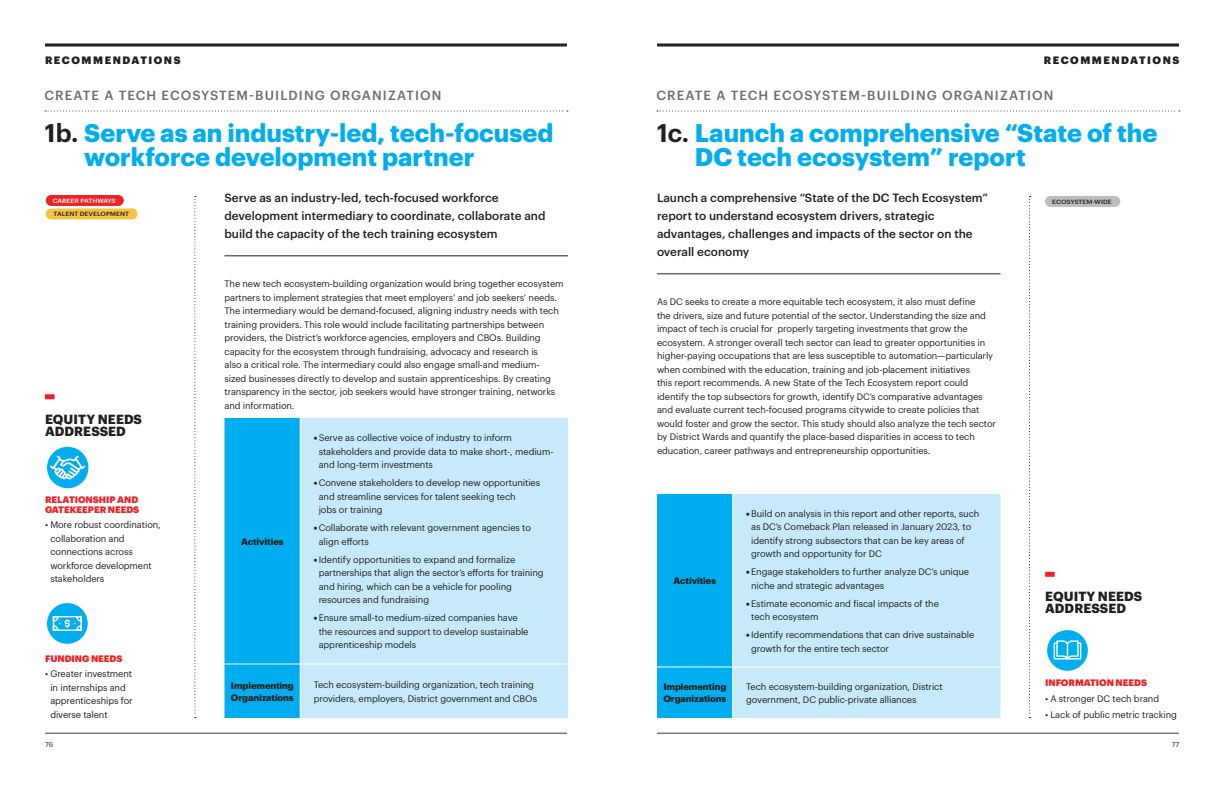
<style>
.page{position:relative;width:1224px;height:792px;background:#fff}
.page>*{position:absolute;margin:0;border:0;box-sizing:border-box;transform-origin:0 0}
.Intro_Copy{font:700 25px/24px "Graphik";color:#00aeef}
.Intro_Copy-2{font:500 13px "Graphik";letter-spacing:.085em;color:#6c6d70}
.Intro_Copy-3{font:700 13px/12px "Graphik";letter-spacing:.005em;color:#231f20}
.Intro_Copy-4{font:500 11.8px/18px "Graphik";color:#231f20}
.t1{font:900 10.5px "Graphik";letter-spacing:.145em;color:#231f20}
.Body_Copy{font:9.2px/13.5px "Graphik";letter-spacing:-.01em;color:#231f20}
.Body_Copy-2{font:700 9.2px/12px "Graphik";letter-spacing:-.01em;color:#231f20}
.Body_Copy-3{font:900 9.2px/10px "Graphik";letter-spacing:-.005em;color:#ef2124}
.t2{font:500 7px "Graphik";color:#636366}
.t3{font:500 6px "Graphik";letter-spacing:.005em;color:#231f20;scale:1.11 1}
.t4{font:500 6px "Graphik";letter-spacing:-.005em;color:#fff;scale:1.11 1}
.s1{font-weight:600;color:#231f20}
.s2{font-family:"Graphik Super"}
</style>
<div class="page">
<hr style="left:224px;top:256px;width:344px;height:1px;background:#231f20">
<hr style="left:657px;top:274px;width:343px;height:1px;background:#231f20">
<svg style="left:46px;top:446px;width:43px;height:43px"></svg>
<div style="left:45px;top:445px;width:45px;height:45px;border:2px solid #fff;border-radius:50%"></div>
<svg style="left:50px;top:456px;width:36px;height:23px"></svg>
<svg style="left:46px;top:602px;width:43px;height:43px"></svg>
<div style="left:45px;top:601px;width:45px;height:45px;border:2px solid #fff;border-radius:50%"></div>
<svg style="left:52px;top:615px;width:31px;height:17px"></svg>
<div style="left:45px;top:394px;width:10px;height:5px;background:#ef2124"></div>
<svg style="left:1046px;top:629px;width:43px;height:43px"></svg>
<div style="left:1045px;top:628px;width:45px;height:45px;border:2px solid #fff;border-radius:50%"></div>
<svg style="left:1053px;top:640px;width:29px;height:20px"></svg>
<div style="left:1045px;top:572px;width:10px;height:5px;background:#ef2124"></div>
<svg style="left:194px;top:196px;width:2px;height:522px"></svg>
<svg style="left:1029px;top:196px;width:2px;height:522px"></svg>
<div style="left:657px;top:494px;width:75px;height:224px;background:#00aeef"></div>
<div style="left:733px;top:494px;width:267px;height:224px;background:#c6eafa"></div>
<hr style="left:657px;top:667px;width:76px;height:1px;background:#fff">
<hr style="left:733px;top:667px;width:267px;height:1px;background:#fff">
<div style="left:224px;top:418px;width:76px;height:300px;background:#00aeef"></div>
<div style="left:301px;top:418px;width:267px;height:300px;background:#c6eafa"></div>
<hr style="left:224px;top:664px;width:76px;height:1px;background:#fff">
<hr style="left:300px;top:664px;width:268px;height:1px;background:#fff">
<svg style="left:657px;top:110px;width:523px;height:2px"></svg>
<svg style="left:45px;top:110px;width:523px;height:2px"></svg>
<div style="left:46px;top:195px;width:78px;height:11px;background:#ef2124;border-radius:5px"></div>
<div style="left:46px;top:208px;width:92px;height:11px;background:#f6c33e;border-radius:5px"></div>
<div style="left:1045px;top:196px;width:75px;height:11px;background:#bcbdc0;border-radius:5px"></div>
<hr style="left:45px;top:733px;width:522px;height:1px;background:#3e3e3f">
<hr style="left:657px;top:733px;width:522px;height:1px;background:#3e3e3f">
<hr style="left:657px;top:44px;width:522px;height:2px;background:#231f20">
<hr style="left:45px;top:44px;width:522px;height:2px;background:#231f20">
<p class="t1" style="left:45px;top:52px;width:137px">RECOMMENDATIONS</p>
<p class="t1" style="left:1044px;top:52px;width:137px">RECOMMENDATIONS</p>
<p class="Intro_Copy-2" style="left:45px;top:85px;width:398px">CREATE A TECH ECOSYSTEM-BUILDING ORGANIZATION</p>
<p class="Intro_Copy-2" style="left:657px;top:85px;width:398px">CREATE A TECH ECOSYSTEM-BUILDING ORGANIZATION</p>
<p class="Intro_Copy" style="left:84px;top:119px;width:471px;text-indent:-39px"><span class="s1">1b.</span> Serve as an industry-led, tech-focused workforce development partner</p>
<p class="t4" style="left:53px;top:196px;width:58px">CAREER PATHWAYS</p>
<p class="t3" style="left:54px;top:210px;width:69px">TALENT DEVELOPMENT</p>
<p class="Intro_Copy-3" style="left:45px;top:412px;width:98px">EQUITY NEEDS<br>ADDRESSED</p>
<p class="Body_Copy-3" style="left:45px;top:493px;width:96px">RELATIONSHIP AND<br>GATEKEEPER NEEDS</p>
<p class="Body_Copy" style="left:50px;top:518px;width:112px;text-indent:-5px">• More robust coordination, collaboration and connections across workforce development stakeholders</p>
<p class="Body_Copy-3" style="left:45px;top:652px;width:79px">FUNDING NEEDS</p>
<p class="Body_Copy" style="left:50px;top:667px;width:84px;text-indent:-5px">• Greater investment in internships and apprenticeships for diverse talent</p>
<p class="Intro_Copy-4" style="left:224px;top:188px;width:322px">Serve as an industry-led, tech-focused workforce development intermediary to coordinate, collaborate and build the capacity of the tech training ecosystem</p>
<p class="Body_Copy" style="left:224px;top:277px;width:341px">The new tech ecosystem-building organization would bring together ecosystem partners to implement strategies that meet employers’ and job seekers’ needs.<br>The intermediary would be demand-focused, aligning industry needs with tech training providers. This role would include facilitating partnerships between providers, the District’s workforce agencies, employers and CBOs. Building capacity for the ecosystem through fundraising, advocacy and research is<br>also a critical role. The intermediary could also engage small-and medium&shy;sized businesses directly to develop and sustain apprenticeships. By creating transparency in the sector, job seekers would have stronger training, networks and information.</p>
<p class="Body_Copy-2" style="left:241px;top:535px;width:44px">Activities</p>
<p class="Body_Copy" style="left:319px;top:430px;width:236px;text-indent:-5px"><span class="s2">•</span> Serve as collective voice of industry to inform stakeholders and provide data to make short-, medium&shy;and long-term investments</p>
<p class="Body_Copy" style="left:319px;top:475px;width:223px;text-indent:-5px"><span class="s2">•</span> Convene stakeholders to develop new opportunities and streamline services for talent seeking tech<br>jobs or training</p>
<p class="Body_Copy" style="left:319px;top:520px;width:214px;text-indent:-5px"><span class="s2">•</span> Collaborate with relevant government agencies to align efforts</p>
<p class="Body_Copy" style="left:319px;top:552px;width:227px;text-indent:-5px"><span class="s2">•</span> Identify opportunities to expand and formalize partnerships that align the sector’s efforts for training and hiring, which can be a vehicle for pooling resources and fundraising</p>
<p class="Body_Copy" style="left:319px;top:610px;width:211px;text-indent:-5px"><span class="s2">•</span> Ensure small-to medium-sized companies have the resources and support to develop sustainable apprenticeship models</p>
<p class="Body_Copy-2" style="left:231px;top:679px;width:64px">Implementing<br>Organizations</p>
<p class="Body_Copy" style="left:314px;top:677px;width:225px">Tech ecosystem-building organization, tech training providers, employers, District government and CBOs</p>
<p class="Intro_Copy" style="left:695px;top:119px;width:464px;text-indent:-38px"><span class="s1">1c.</span> Launch a comprehensive “State of the<br>DC tech ecosystem” report</p>
<p class="Intro_Copy-4" style="left:657px;top:188px;width:332px">Launch a comprehensive “State of the DC Tech Ecosystem” report to understand ecosystem drivers, strategic advantages, challenges and impacts of the sector on the overall economy</p>
<p class="Body_Copy" style="left:657px;top:295px;width:341px">As DC seeks to create a more equitable tech ecosystem, it also must define<br>the drivers, size and future potential of the sector. Understanding the size and impact of tech is crucial for properly targeting investments that grow the ecosystem. A stronger overall tech sector can lead to greater opportunities in higher-paying occupations that are less susceptible to automation—particularly when combined with the education, training and job-placement initiatives<br>this report recommends. A new State of the Tech Ecosystem report could identify the top subsectors for growth, identify DC’s comparative advantages and evaluate current tech-focused programs citywide to create policies that would foster and grow the sector. This study should also analyze the tech sector by District Wards and quantify the place-based disparities in access to tech education, career pathways and entrepreneurship opportunities.</p>
<p class="Body_Copy-2" style="left:674px;top:574px;width:44px">Activities</p>
<p class="Body_Copy" style="left:751px;top:506px;width:230px;text-indent:-5px"><span class="s2">•</span> Build on analysis in this report and other reports, such as DC’s Comeback Plan released in January 2023, to identify strong subsectors that can be key areas of growth and opportunity for DC</p>
<p class="Body_Copy" style="left:751px;top:564px;width:219px;text-indent:-5px"><span class="s2">•</span> Engage stakeholders to further analyze DC’s unique niche and strategic advantages</p>
<p class="Body_Copy" style="left:751px;top:596px;width:189px;text-indent:-5px"><span class="s2">•</span> Estimate economic and fiscal impacts of the tech ecosystem</p>
<p class="Body_Copy" style="left:751px;top:627px;width:225px;text-indent:-5px"><span class="s2">•</span> Identify recommendations that can drive sustainable growth for the entire tech sector</p>
<p class="Body_Copy-2" style="left:663px;top:680px;width:64px">Implementing<br>Organizations</p>
<p class="Body_Copy" style="left:746px;top:679px;width:198px">Tech ecosystem-building organization, District government, DC public-private alliances</p>
<p class="t3" style="left:1052px;top:197px;width:55px">ECOSYSTEM-WIDE</p>
<p class="Intro_Copy-3" style="left:1045px;top:589px;width:98px">EQUITY NEEDS<br>ADDRESSED</p>
<p class="Body_Copy-3" style="left:1045px;top:677px;width:103px">INFORMATION NEEDS</p>
<p class="Body_Copy" style="left:1045px;top:691px;width:116px">• A stronger DC tech brand</p>
<p class="Body_Copy" style="left:1045px;top:707px;width:133px">• Lack of public metric tracking</p>
<p class="t2" style="left:45px;top:739px;width:10px">76</p>
<p class="t2" style="left:1172px;top:739px;width:9px">77</p>
</div>
